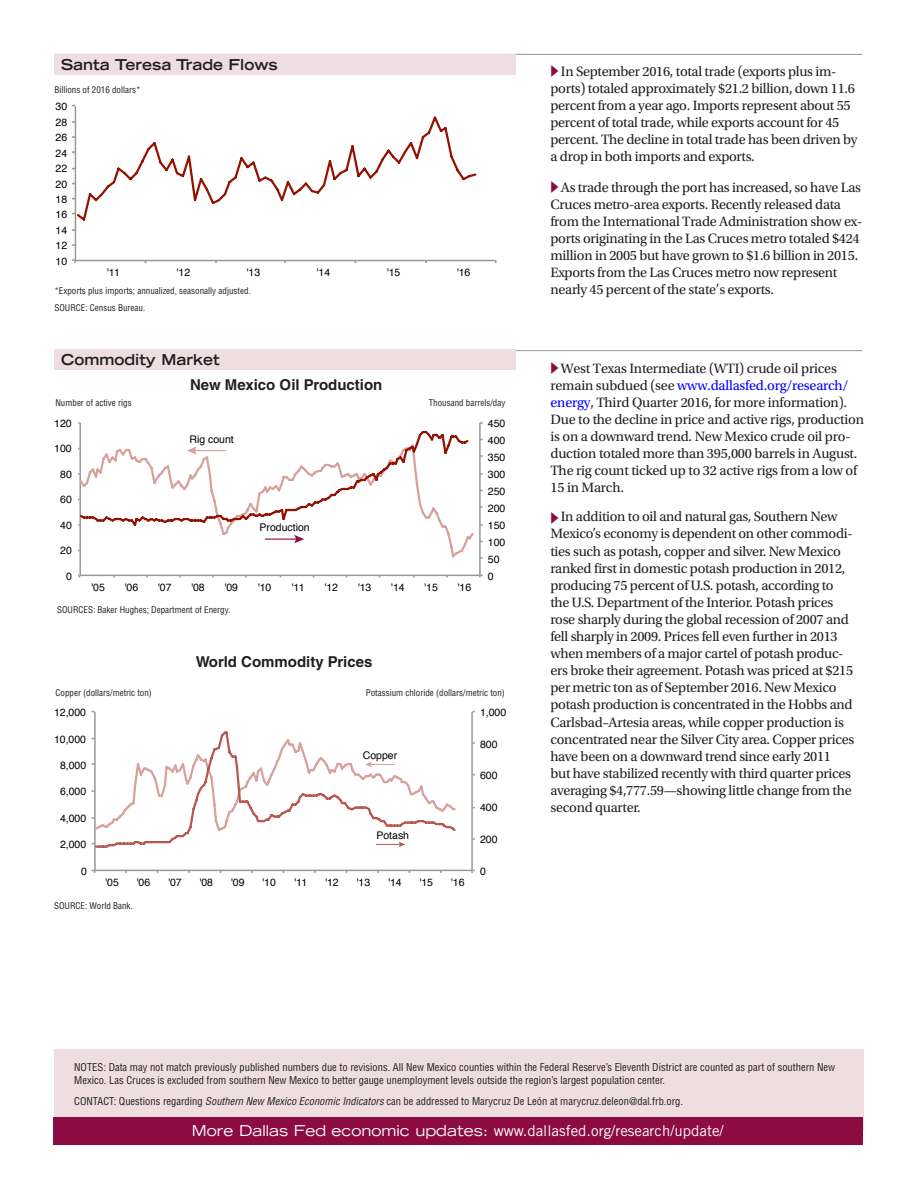
<style>
.page{position:relative;width:918px;height:1188px;background:#fff}
.page>*{position:absolute;margin:0;border:0;box-sizing:border-box;transform-origin:0 0}
.t1{font:15px "Trade Gothic LT Std";color:#fff}
.ChartTitle{font:700 15px "Helvetica LT Std";color:#231f20}
.SectionHead{font:700 expanded 15px "Trade Gothic LT Std";color:#231f20}
.t2{font:14.25px/17.1px "Utopia Std";letter-spacing:-.02em;color:#231f20}
.Notes{font:condensed 10.5px/13.5px "Helvetica LT Std";color:#231f20}
.t3{font:10.5px "Helvetica";color:#000}
.Notes-2{font:condensed 9px "Helvetica LT Std";color:#231f20}
.axislabels{font:condensed 9px "Helvetica LT Std";color:#231f20}
.s1{color:#00f}
.s2{font-style:italic}
.s3{font-stretch:expanded}
</style>
<div class="page">
<hr style="left:479px;top:423px;width:2px;height:152px;background:#989898">
<hr style="left:79px;top:423px;width:2px;height:152px;background:#989898">
<hr style="left:80px;top:575px;width:400px;height:1px;background:#989898">
<svg style="left:220px;top:528px;width:254px;height:30px"></svg>
<hr style="left:265px;top:539px;width:33px;height:1px;background:#8c0b42">
<svg style="left:294px;top:535px;width:10px;height:8px"></svg>
<svg style="left:78px;top:422px;width:391px;height:106px"></svg>
<hr style="left:471px;top:712px;width:2px;height:158px;background:#989898">
<hr style="left:94px;top:712px;width:2px;height:158px;background:#989898">
<hr style="left:95px;top:870px;width:377px;height:1px;background:#989898">
<svg style="left:94px;top:729px;width:306px;height:121px"></svg>
<svg style="left:92px;top:737px;width:364px;height:96px"></svg>
<svg style="left:376px;top:842px;width:29px;height:5px"></svg>
<div style="left:54px;top:1050px;width:810px;height:81px;background:#efdee1"></div>
<div style="left:53px;top:1117px;width:809px;height:28px;background:#8c0b42"></div>
<hr style="left:54px;top:54px;width:808px;height:1px;background:#939598">
<hr style="left:54px;top:350px;width:808px;height:1px;background:#939598">
<div style="left:54px;top:349px;width:462px;height:21px;background:#efdee1"></div>
<div style="left:54px;top:54px;width:461px;height:21px;background:#efdee1"></div>
<hr style="left:75px;top:106px;width:1px;height:155px;background:#979797">
<hr style="left:75px;top:260px;width:421px;height:1px;background:#979797">
<svg style="left:72px;top:115px;width:405px;height:108px"></svg>
<p class="SectionHead" style="left:61px;top:55px;width:219px">Santa Teresa Trade Flows</p>
<p class="axislabels" style="left:54px;top:84px;width:88px">Billions of 2016 dollars*</p>
<p class="t3" style="left:56px;top:99px;width:13px">30</p>
<p class="t3" style="left:56px;top:114px;width:13px">28</p>
<p class="t3" style="left:56px;top:129px;width:13px">26</p>
<p class="t3" style="left:56px;top:145px;width:13px">24</p>
<p class="t3" style="left:56px;top:160px;width:13px">22</p>
<p class="t3" style="left:56px;top:176px;width:13px">20</p>
<p class="t3" style="left:56px;top:191px;width:13px">18</p>
<p class="t3" style="left:56px;top:207px;width:13px">16</p>
<p class="t3" style="left:56px;top:222px;width:13px">14</p>
<p class="t3" style="left:56px;top:238px;width:13px">12</p>
<p class="t3" style="left:56px;top:253px;width:13px">10</p>
<p class="t3" style="left:107px;top:265px;width:14px">'11</p>
<p class="t3" style="left:177px;top:265px;width:15px">'12</p>
<p class="t3" style="left:247px;top:265px;width:15px">'13</p>
<p class="t3" style="left:317px;top:265px;width:15px">'14</p>
<p class="t3" style="left:387px;top:265px;width:15px">'15</p>
<p class="t3" style="left:457px;top:265px;width:15px">'16</p>
<p class="Notes-2" style="left:54px;top:285px;width:198px">*Exports plus imports; annualized, seasonally adjusted.</p>
<p class="Notes-2" style="left:54px;top:302px;width:92px">SOURCE: Census Bureau.</p>
<p class="SectionHead" style="left:61px;top:350px;width:160px">Commodity Market</p>
<p class="ChartTitle" style="left:190px;top:375px;width:194px">New Mexico Oil Production</p>
<p class="axislabels" style="left:56px;top:397px;width:78px">Number of active rigs</p>
<p class="axislabels" style="left:429px;top:397px;width:78px">Thousand barrels/day</p>
<p class="t3" style="left:54px;top:415px;width:19px">120</p>
<p class="t3" style="left:54px;top:441px;width:19px">100</p>
<p class="t3" style="left:60px;top:466px;width:13px">80</p>
<p class="t3" style="left:60px;top:491px;width:13px">60</p>
<p class="t3" style="left:60px;top:517px;width:13px">40</p>
<p class="t3" style="left:60px;top:542px;width:13px">20</p>
<p class="t3" style="left:66px;top:568px;width:7px">0</p>
<p class="t3" style="left:190px;top:431px;width:46px">Rig count</p>
<p class="t3" style="left:260px;top:519px;width:52px">Production</p>
<p class="t3" style="left:91px;top:579px;width:15px">'05</p>
<p class="t3" style="left:125px;top:579px;width:15px">'06</p>
<p class="t3" style="left:158px;top:579px;width:15px">'07</p>
<p class="t3" style="left:191px;top:579px;width:15px">'08</p>
<p class="t3" style="left:224px;top:579px;width:15px">'09</p>
<p class="t3" style="left:258px;top:579px;width:15px">'10</p>
<p class="t3" style="left:292px;top:579px;width:14px">'11</p>
<p class="t3" style="left:324px;top:579px;width:15px">'12</p>
<p class="t3" style="left:358px;top:579px;width:15px">'13</p>
<p class="t3" style="left:391px;top:579px;width:15px">'14</p>
<p class="t3" style="left:424px;top:579px;width:15px">'15</p>
<p class="t3" style="left:458px;top:579px;width:15px">'16</p>
<p class="Notes-2" style="left:57px;top:604px;width:175px">SOURCES: Baker Hughes; Department of Energy.</p>
<p class="ChartTitle" style="left:196px;top:653px;width:178px">World Commodity Prices</p>
<p class="t3" style="left:488px;top:415px;width:19px">450</p>
<p class="t3" style="left:488px;top:432px;width:19px">400</p>
<p class="t3" style="left:488px;top:449px;width:19px">350</p>
<p class="t3" style="left:488px;top:466px;width:19px">300</p>
<p class="t3" style="left:488px;top:483px;width:19px">250</p>
<p class="t3" style="left:488px;top:500px;width:19px">200</p>
<p class="t3" style="left:488px;top:517px;width:19px">150</p>
<p class="t3" style="left:488px;top:534px;width:19px">100</p>
<p class="t3" style="left:488px;top:551px;width:13px">50</p>
<p class="t3" style="left:488px;top:568px;width:7px">0</p>
<p class="axislabels" style="left:56px;top:687px;width:98px">Copper (dollars/metric ton)</p>
<p class="axislabels" style="left:366px;top:687px;width:141px">Potassium chloride (dollars/metric ton)</p>
<p class="t3" style="left:54px;top:704px;width:34px">12,000</p>
<p class="t3" style="left:54px;top:731px;width:34px">10,000</p>
<p class="t3" style="left:60px;top:757px;width:28px">8,000</p>
<p class="t3" style="left:60px;top:784px;width:28px">6,000</p>
<p class="t3" style="left:60px;top:810px;width:28px">4,000</p>
<p class="t3" style="left:60px;top:836px;width:28px">2,000</p>
<p class="t3" style="left:81px;top:863px;width:7px">0</p>
<p class="t3" style="left:363px;top:747px;width:36px">Copper</p>
<p class="t3" style="left:376px;top:827px;width:34px">Potash</p>
<p class="t3" style="left:105px;top:874px;width:15px">'05</p>
<p class="t3" style="left:137px;top:874px;width:15px">'06</p>
<p class="t3" style="left:168px;top:874px;width:15px">'07</p>
<p class="t3" style="left:199px;top:874px;width:15px">'08</p>
<p class="t3" style="left:231px;top:874px;width:15px">'09</p>
<p class="t3" style="left:262px;top:874px;width:15px">'10</p>
<p class="t3" style="left:294px;top:874px;width:14px">'11</p>
<p class="t3" style="left:325px;top:874px;width:15px">'12</p>
<p class="t3" style="left:357px;top:874px;width:15px">'13</p>
<p class="t3" style="left:388px;top:874px;width:15px">'14</p>
<p class="t3" style="left:419px;top:874px;width:15px">'15</p>
<p class="t3" style="left:451px;top:874px;width:15px">'16</p>
<p class="Notes-2" style="left:54px;top:900px;width:80px">SOURCE: World Bank.</p>
<p class="t3" style="left:480px;top:704px;width:28px">1,000</p>
<p class="t3" style="left:480px;top:736px;width:19px">800</p>
<p class="t3" style="left:480px;top:768px;width:19px">600</p>
<p class="t3" style="left:480px;top:799px;width:19px">400</p>
<p class="t3" style="left:480px;top:831px;width:19px">200</p>
<p class="t3" style="left:480px;top:863px;width:7px">0</p>
<p class="t2" style="left:550px;top:63px;width:308px;text-indent:10px">In September 2016, total trade (exports plus im&shy;ports) totaled approximately $21.2 billion, down 11.6 percent from a year ago. Imports represent about 55 percent of total trade, while exports account for 45 percent. The decline in total trade has been driven by a drop in both imports and exports.</p>
<p class="t2" style="left:550px;top:179px;width:313px;text-indent:10px">As trade through the port has increased, so have Las Cruces metro-area exports. Recently released data from the International Trade Administration show ex&shy;ports originating in the Las Cruces metro totaled $424 million in 2005 but have grown to $1.6 billion in 2015.<br>Exports from the Las Cruces metro now represent nearly 45 percent of the state’s exports.</p>
<p class="t2" style="left:550px;top:360px;width:315px;text-indent:10px">West Texas Intermediate (WTI) crude oil prices remain subdued (see <span class="s1">www.dallasfed.org/research/ energy</span>, Third Quarter 2016, for more information).<br>Due to the decline in price and active rigs, production is on a downward trend. New Mexico crude oil pro&shy;duction totaled more than 395,000 barrels in August.<br>The rig count ticked up to 32 active rigs from a low of 15 in March.</p>
<p class="t2" style="left:550px;top:508px;width:305px;text-indent:10px">In addition to oil and natural gas, Southern New Mexico’s economy is dependent on other commodi&shy;ties such as potash, copper and silver. New Mexico ranked first in domestic potash production in 2012, producing 75 percent of U.S. potash, according to the U.S. Department of the Interior. Potash prices rose sharply during the global recession of 2007 and fell sharply in 2009. Prices fell even further in 2013 when members of a major cartel of potash produc&shy;ers broke their agreement. Potash was priced at $215 per metric ton as of September 2016. New Mexico potash production is concentrated in the Hobbs and Carlsbad–Artesia areas, while copper production is concentrated near the Silver City area. Copper prices have been on a downward trend since early 2011 but have stabilized recently with third quarter prices averaging $4,777.59—showing little change from the second quarter.</p>
<p class="Notes" style="left:74px;top:1060px;width:762px">NOTES: Data may not match previously published numbers due to revisions. All New Mexico counties within the Federal Reserve’s Eleventh District are counted as part of southern New<br>Mexico. Las Cruces is excluded from southern New Mexico to better gauge unemployment levels outside the region’s largest population center.</p>
<p class="Notes" style="left:74px;top:1094px;width:610px">CONTACT: Questions regarding <span class="s2">Southern New Mexico Economic Indicators</span> can be addressed to Marycruz De León at marycruz.deleon@dal.frb.org.</p>
<p class="t1" style="left:192px;top:1122px;width:533px"><span class="s3">More Dallas Fed economic updates:</span> www.dallasfed.org/research/update/</p>
</div>
